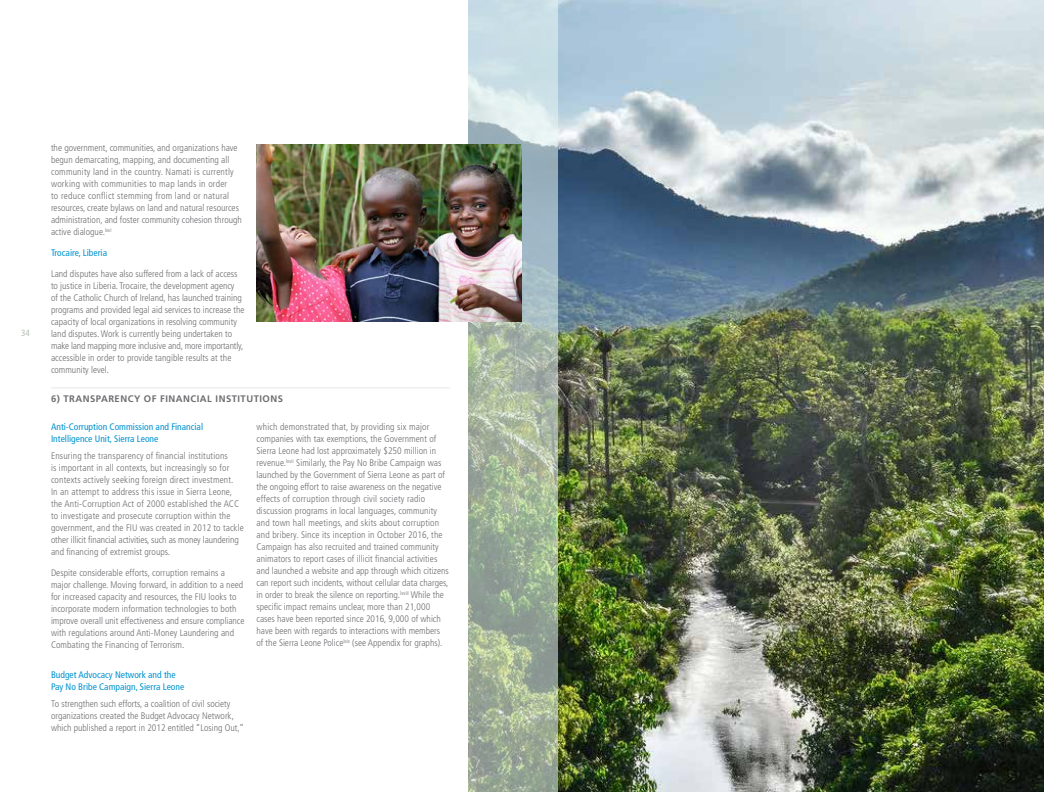
<style>
.page{position:relative;width:1044px;height:792px;background:#fff}
.page>*{position:absolute;margin:0;border:0;box-sizing:border-box;transform-origin:0 0}
.t1{font:300 condensed 9.5px/12px "Frutiger";letter-spacing:.005em;color:#6d6e71}
.t2{font:condensed 9.5px/12px "Frutiger";color:#0093d0}
.t3{font:700 9.5px "Frutiger";letter-spacing:.05em;color:#6d6e71}
.t4{font:condensed 9px "Frutiger";color:#b6c0b6}
</style>
<div class="page">
<img style="left:576px;top:0;width:468px;height:792px">
<img style="left:468px;top:0;width:108px;height:792px">
<hr style="left:51px;top:388px;width:399px;height:1px;background:#e5e9e4">
<img style="left:256px;top:144px;width:266px;height:178px">
<p class="t4" style="left:21px;top:327px;width:10px">34</p>
<p class="t1" style="left:51px;top:142px;width:192px">the government, communities, and organizations have begun demarcating, mapping, and documenting all community land in the country. Namati is currently working with communities to map lands in order<br>to reduce conflict stemming from land or natural resources, create bylaws on land and natural resources administration, and foster community cohesion through active dialogue.<sup>lxvi</sup></p>
<p class="t2" style="left:51px;top:247px;width:58px">Trocaire, Liberia</p>
<p class="t1" style="left:51px;top:268px;width:195px">Land disputes have also suffered from a lack of access to justice in Liberia. Trocaire, the development agency<br>of the Catholic Church of Ireland, has launched training programs and provided legal aid services to increase the capacity of local organizations in resolving community land disputes. Work is currently being undertaken to make land mapping more inclusive and, more importantly, accessible in order to provide tangible results at the community level.</p>
<p class="t3" style="left:51px;top:393px;width:234px">6) TRANSPARENCY OF FINANCIAL INSTITUTIONS</p>
<p class="t2" style="left:51px;top:421px;width:154px">Anti-Corruption Commission and Financial<br>Intelligence Unit, Sierra Leone</p>
<p class="t1" style="left:51px;top:450px;width:194px">Ensuring the transparency of financial institutions<br>is important in all contexts, but increasingly so for contexts actively seeking foreign direct investment.<br>In an attempt to address this issue in Sierra Leone, the Anti-Corruption Act of 2000 established the ACC to investigate and prosecute corruption within the government, and the FIU was created in 2012 to tackle other illicit financial activities, such as money laundering and financing of extremist groups.</p>
<p class="t1" style="left:51px;top:567px;width:195px">Despite considerable efforts, corruption remains a major challenge. Moving forward, in addition to a need for increased capacity and resources, the FIU looks to incorporate modern information technologies to both improve overall unit effectiveness and ensure compliance with regulations around Anti-Money Laundering and Combating the Financing of Terrorism.</p>
<p class="t2" style="left:51px;top:669px;width:135px">Budget Advocacy Network and the<br>Pay No Bribe Campaign, Sierra Leone</p>
<p class="t1" style="left:51px;top:698px;width:195px">To strengthen such efforts, a coalition of civil society organizations created the Budget Advocacy Network, which published a report in 2012 entitled “Losing Out,”</p>
<p class="t1" style="left:256px;top:421px;width:194px">which demonstrated that, by providing six major companies with tax exemptions, the Government of Sierra Leone had lost approximately $250 million in revenue.<sup>lxvii</sup> Similarly, the Pay No Bribe Campaign was launched by the Government of Sierra Leone as part of the ongoing effort to raise awareness on the negative effects of corruption through civil society radio discussion programs in local languages, community and town hall meetings, and skits about corruption and bribery. Since its inception in October 2016, the Campaign has also recruited and trained community animators to report cases of illicit financial activities and launched a website and app through which citizens can report such incidents, without cellular data charges, in order to break the silence on reporting.<sup>lxviii</sup> While the specific impact remains unclear, more than 21,000 cases have been reported since 2016, 9,000 of which have been with regards to interactions with members of the Sierra Leone Police<sup>lxix</sup> (see Appendix for graphs).</p>
</div>
